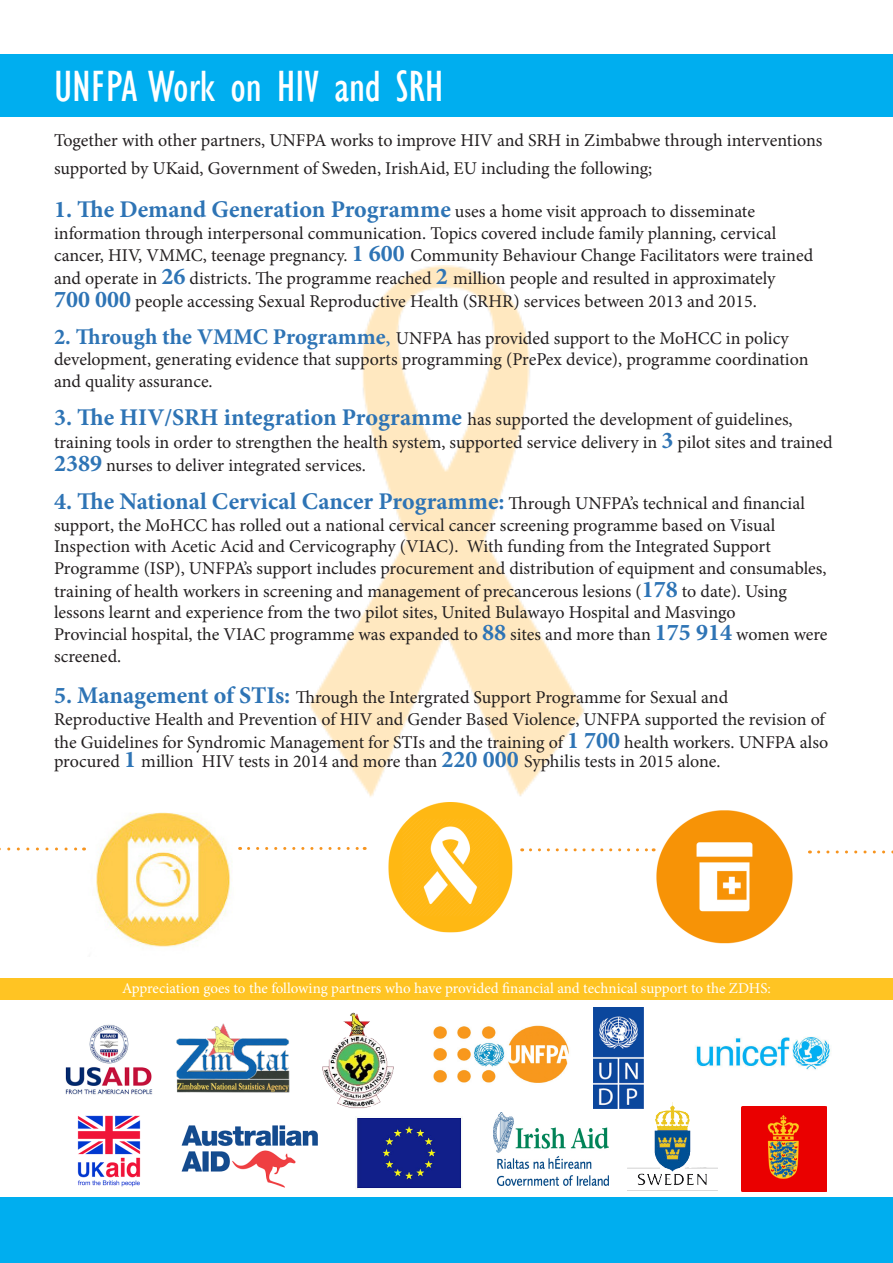
<style>
.page{position:relative;width:893px;height:1263px;background:#fff}
.page>*{position:absolute;margin:0;border:0;box-sizing:border-box;transform-origin:0 0}
.t1{font:condensed 45px "Gill Sans";color:#fff}
.t2{font:700 24px "Minion Pro";color:#2e74b5}
.t3{font:18px/21.6px "Minion Pro";color:#231f20}
.t4{font:15px "Minion Pro";letter-spacing:-.005em;color:#fff}
.s1{font-weight:700;font-size:24px;color:#2e74b5}
.s2{font-weight:700;font-size:22.5px;color:#2e74b5}
.s3{font-size:22.5px;color:#2e74b5}
.s4{font-weight:400;font-size:18px;color:#231f20}
</style>
<div class="page">
<img style="left:309px;top:266px;width:275px;height:531px">
<div style="left:0;top:55px;width:893px;height:62px;background:#00aeef"></div>
<svg style="left:819px;top:850px;width:74px;height:3px"></svg>
<img style="left:96px;top:812px;width:134px;height:135px">
<img style="left:388px;top:803px;width:124px;height:129px">
<img style="left:657px;top:810px;width:135px;height:134px">
<div style="left:0;top:1197px;width:893px;height:66px;background:#00aeef"></div>
<img style="left:322px;top:1012px;width:72px;height:97px">
<img style="left:77px;top:1115px;width:64px;height:72px">
<img style="left:181px;top:1125px;width:137px;height:63px">
<img style="left:356px;top:1117px;width:107px;height:72px">
<img style="left:65px;top:1024px;width:88px;height:71px">
<img style="left:741px;top:1106px;width:86px;height:86px">
<img style="left:177px;top:1023px;width:112px;height:69px">
<img style="left:433px;top:1025px;width:136px;height:58px">
<img style="left:594px;top:1008px;width:50px;height:101px">
<img style="left:695px;top:1036px;width:136px;height:34px">
<div style="left:0;top:978px;width:893px;height:21px;background:#ffc423"></div>
<img style="left:628px;top:1102px;width:89px;height:89px">
<img style="left:493px;top:1113px;width:115px;height:72px">
<svg style="left:0;top:847px;width:85px;height:3px"></svg>
<svg style="left:530px;top:848px;width:124px;height:3px"></svg>
<svg style="left:249px;top:847px;width:116px;height:3px"></svg>
<p class="t1" style="left:54px;top:60px;width:391px">UNFPA Work on HIV and SRH</p>
<p class="t3" style="left:54px;top:129px;width:770px">Together with other partners, UNFPA works to improve HIV and SRH in Zimbabwe through interventions</p>
<p class="t3" style="left:54px;top:158px;width:600px">supported by UKaid, Government of Sweden, IrishAid, EU including the following;</p>
<p class="t3" style="left:54px;top:201px;width:724px"><span class="s1">1. The Demand Generation Programme</span> uses a home visit approach to disseminate information through interpersonal communication. Topics covered include family planning, cervical</p>
<p class="t3" style="left:54px;top:244px;width:761px;line-height:22.8px">cancer, HIV, VMMC, teenage pregnancy. <span class="s1">1 600</span> Community Behaviour Change Facilitators were trained and operate in <span class="s1">26</span> districts. The programme reached <span class="s1">2</span> million people and resulted in approximately</p>
<p class="t3" style="left:54px;top:291px;width:704px"><span class="s1">700 000</span> people accessing Sexual Reproductive Health (SRHR) services between 2013 and 2015.</p>
<p class="t3" style="left:54px;top:327px;width:736px"><span class="s2">2. Through the VMMC Programme</span><span class="s3">,</span> UNFPA has provided support to the MoHCC in policy</p>
<p class="t3" style="left:54px;top:349px;width:756px">development, generating evidence that supports programming (PrePex device), programme coordination and quality assurance.</p>
<p class="t3" style="left:54px;top:409px;width:740px"><span class="s1">3. The HIV/SRH integration Programme</span> has supported the development of guidelines,</p>
<p class="t3" style="left:54px;top:431px;width:780px;line-height:22.8px">training tools in order to strengthen the health system, supported service delivery in <span class="s1">3</span> pilot sites and trained<br><span class="s1">2389</span> nurses to deliver integrated services.</p>
<p class="t2" style="left:54px;top:485px;width:752px">4. The National Cervical Cancer Programme: <span class="s4">Through UNFPA’s technical and financial</span></p>
<p class="t3" style="left:54px;top:514px;width:723px">support, the MoHCC has rolled out a national cervical cancer screening programme based on Visual</p>
<p class="t3" style="left:54px;top:536px;width:718px">Inspection with Acetic Acid and Cervicography (VIAC). With funding from the Integrated Support</p>
<p class="t3" style="left:54px;top:558px;width:774px">Programme (ISP), UNFPA’s support includes procurement and distribution of equipment and consumables,</p>
<p class="t3" style="left:54px;top:580px;width:734px">training of health workers in screening and management of precancerous lesions (<span class="s1">178</span> to date). Using</p>
<p class="t3" style="left:54px;top:602px;width:683px">lessons learnt and experience from the two pilot sites, United Bulawayo Hospital and Masvingo</p>
<p class="t3" style="left:54px;top:624px;width:775px">Provincial hospital, the VIAC programme was expanded to <span class="s1">88</span> sites and more than <span class="s1">175 914</span> women were screened.</p>
<p class="t3" style="left:54px;top:686px;width:776px;line-height:22.2px"><span class="s1">5. Management of STIs:</span> Through the Intergrated Support Programme for Sexual and<br>Reproductive Health and Prevention of HIV and Gender Based Violence, UNFPA supported the revision of the Guidelines for Syndromic Management for STIs and the training of <span class="s1">1 700</span> health workers. UNFPA also</p>
<p class="t3" style="left:54px;top:751px;width:668px">procured <span class="s1">1</span> million HIV tests in 2014 and more than <span class="s1">220 000</span> Syphilis tests in 2015 alone.</p>
<p class="t4" style="left:122px;top:978px;width:650px">Appreciation goes to the following partners who have provided financial and technical support to the ZDHS:</p>
</div>
